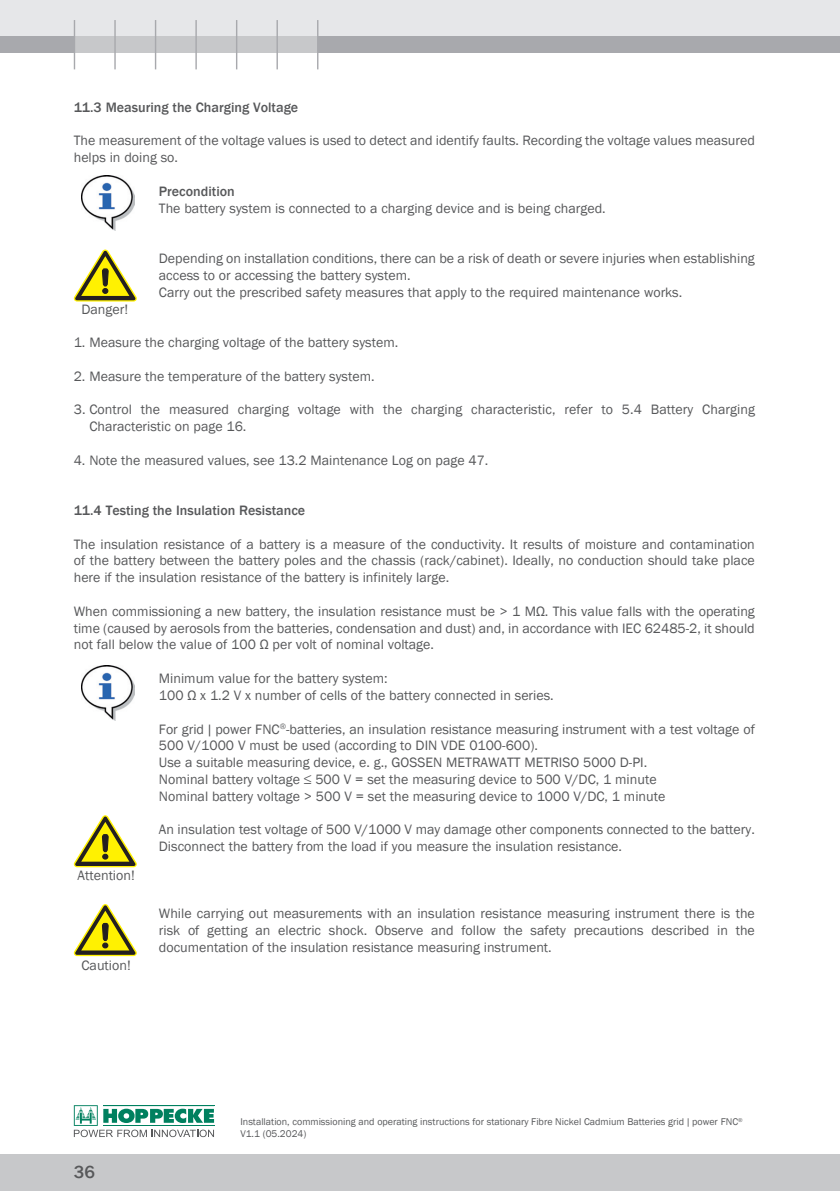
<style>
.page{position:relative;width:840px;height:1191px;background:#fff}
.page>*{position:absolute;margin:0;border:0;box-sizing:border-box;transform-origin:0 0}
.t1{font:500 18px "Franklin Gothic";color:#57585a}
.t2{font:14px/16.8px "Franklin Gothic";color:#57585a}
.t3{font:500 14px "Franklin Gothic";color:#57585a}
.t4{font:10px/12px "Franklin Gothic";color:#57585a}
</style>
<div class="page">
<div style="left:0;top:0;width:839px;height:37px;background:#e6e7e9"></div>
<div style="left:317px;top:37px;width:522px;height:16px;background:#a8a9ad"></div>
<div style="left:74px;top:37px;width:244px;height:16px;background:#c7c8ca"></div>
<hr style="left:276px;top:20px;width:2px;height:49px;background:#a8a9ad">
<hr style="left:317px;top:20px;width:1px;height:49px;background:#a8a9ad">
<hr style="left:74px;top:20px;width:1px;height:49px;background:#a8a9ad">
<hr style="left:114px;top:20px;width:2px;height:49px;background:#a8a9ad">
<hr style="left:155px;top:20px;width:1px;height:49px;background:#a8a9ad">
<hr style="left:195px;top:20px;width:2px;height:49px;background:#a8a9ad">
<hr style="left:236px;top:20px;width:1px;height:49px;background:#a8a9ad">
<div style="left:0;top:37px;width:74px;height:16px;background:#a8a9ad"></div>
<div style="left:0;top:1154px;width:839px;height:37px;background:#c7c8ca"></div>
<svg style="left:74px;top:1105px;width:140px;height:32px"></svg>
<img style="left:81px;top:176px;width:54px;height:55px">
<img style="left:81px;top:665px;width:54px;height:55px">
<svg style="left:74px;top:249px;width:63px;height:52px"></svg>
<svg style="left:74px;top:815px;width:63px;height:52px"></svg>
<svg style="left:74px;top:904px;width:63px;height:52px"></svg>
<p class="t3" style="left:74px;top:98px;width:226px">11.3 Measuring the Charging Voltage</p>
<p class="t2" style="left:74px;top:132px;width:682px">The measurement of the voltage values is used to detect and identify faults. Recording the voltage values measured helps in doing so.</p>
<p class="t3" style="left:159px;top:182px;width:77px">Precondition</p>
<p class="t2" style="left:159px;top:200px;width:448px">The battery system is connected to a charging device and is being charged.</p>
<p class="t2" style="left:159px;top:250px;width:597px">Depending on installation conditions, there can be a risk of death or severe injuries when establishing access to or accessing the battery system.<br>Carry out the prescribed safety measures that apply to the required maintenance works.</p>
<p class="t2" style="left:74px;top:334px;width:326px">1. Measure the charging voltage of the battery system.</p>
<p class="t2" style="left:74px;top:368px;width:302px">2. Measure the temperature of the battery system.</p>
<p class="t2" style="left:89px;top:401px;width:666px;text-indent:-16px">3. Control the measured charging voltage with the charging characteristic, refer to 5.4 Battery Charging<br>Characteristic on page 16.</p>
<p class="t2" style="left:74px;top:452px;width:416px">4. Note the measured values, see 13.2 Maintenance Log on page 47.</p>
<p class="t3" style="left:74px;top:502px;width:233px">11.4 Testing the Insulation Resistance</p>
<p class="t2" style="left:74px;top:536px;width:682px;text-align:justify">The insulation resistance of a battery is a measure of the conductivity. It results of moisture and contamination of the battery between the battery poles and the chassis (rack/cabinet). Ideally, no conduction should take place here if the insulation resistance of the battery is infinitely large.</p>
<p class="t2" style="left:74px;top:603px;width:682px;text-align:justify">When commissioning a new battery, the insulation resistance must be &gt; 1 MΩ. This value falls with the operating time (caused by aerosols from the batteries, condensation and dust) and, in accordance with IEC 62485-2, it should not fall below the value of 100 Ω per volt of nominal voltage.</p>
<p class="t2" style="left:159px;top:670px;width:396px">Minimum value for the battery system:<br>100 Ω x 1.2 V x number of cells of the battery connected in series.</p>
<p class="t2" style="left:159px;top:720px;width:597px">For grid | power FNC<sup>®</sup>-batteries, an insulation resistance measuring instrument with a test voltage of 500 V/1000 V must be used (according to DIN VDE 0100-600).<br>Use a suitable measuring device, e. g., GOSSEN METRAWATT METRISO 5000 D-PI.<br>Nominal battery voltage ≤ 500 V = set the measuring device to 500 V/DC, 1 minute<br>Nominal battery voltage &gt; 500 V = set the measuring device to 1000 V/DC, 1 minute</p>
<p class="t2" style="left:81px;top:301px;width:48px">Danger!</p>
<p class="t2" style="left:78px;top:866px;width:59px">Attention!</p>
<p class="t2" style="left:81px;top:956px;width:51px">Caution!</p>
<p class="t2" style="left:159px;top:821px;width:597px">An insulation test voltage of 500 V/1000 V may damage other components connected to the battery.<br>Disconnect the battery from the load if you measure the insulation resistance.</p>
<p class="t2" style="left:159px;top:905px;width:597px;text-align:justify">While carrying out measurements with an insulation resistance measuring instrument there is the risk of getting an electric shock. Observe and follow the safety precautions described in the documentation of the insulation resistance measuring instrument.</p>
<p class="t1" style="left:74px;top:1160px;width:23px">36</p>
<p class="t4" style="left:240px;top:1115px;width:503px">Installation, commissioning and operating instructions for stationary Fibre Nickel Cadmium Batteries grid| power FNC<sup>®<br></sup>V1.1 (05.2024)</p>
</div>
